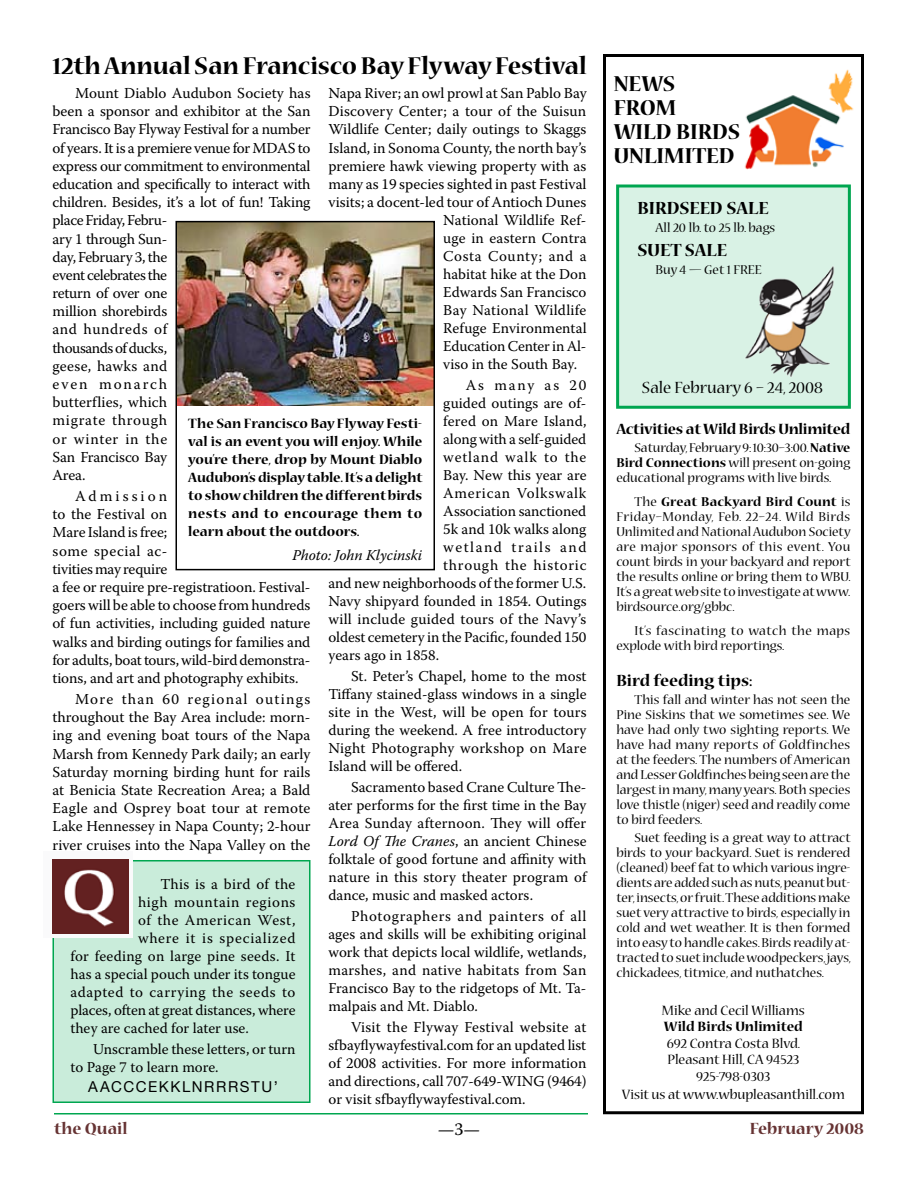
<style>
.page{position:relative;width:918px;height:1188px;background:#fff}
.page>*{position:absolute;margin:0;border:0;box-sizing:border-box;transform-origin:0 0}
.t1{font:700 27px "Nueva Std";letter-spacing:-.005em;color:#000}
.t2{font:700 24px/24px "Nueva Std";color:#000}
.t3{font:700 19.5px "Nueva Std";color:#000}
.t4{font:18px "Nueva Std";color:#000}
.t5{font:700 18px "Nueva Std";color:#633}
.t6{font:700 18px "Nueva Std";color:#000}
.t7{font:18px "Warnock Pro";color:#000}
.t8{font:700 16.5px "Nueva Std";letter-spacing:-.02em;color:#000}
.t9{font:15.15px/18.1px "Warnock Pro";letter-spacing:-.005em;color:#000}
.t10{font:15px/18px "Warnock Pro";letter-spacing:.005em;color:#000;text-align:justify}
.t11{font:700 15px/18px "Nueva Std";color:#000;text-align:justify}
.t12{font:15px/16.5px "Nueva Std";color:#000;text-align:center}
.t13{font:15px "Warnock Pro";letter-spacing:.04em;color:#000}
.t14{font:15px "Warnock Pro";letter-spacing:.05em;color:#000}
.t15{font:italic 15px "Warnock Pro";color:#000}
.t16{font:15px "Helvetica Neue";letter-spacing:.105em;color:#000}
.t17{font:15px "Warnock Pro";letter-spacing:.045em;color:#000}
.t18{font:15px "Warnock Pro";letter-spacing:.06em;color:#000}
.t19{font:15px "Warnock Pro";letter-spacing:.1em;color:#000}
.t20{font:14.25px/15px "Nueva Std";color:#000;text-align:justify}
.s1{font-size:15px}
.s2{font-style:italic}
.s3{font-weight:700}
</style>
<div class="page">
<hr style="left:54px;top:1113px;width:810px;height:1px;background:#00a650">
<div style="left:53px;top:861px;width:257px;height:241px;background:#c9ecda"></div>
<div style="left:52px;top:860px;width:258px;height:243px;border:2px solid #00a650"></div>
<div style="left:43px;top:851px;width:90px;height:87px;background:#fafafb"></div>
<img style="left:52px;top:860px;width:77px;height:74px">
<img style="left:179px;top:224px;width:253px;height:181px">
<div style="left:176px;top:221px;width:259px;height:349px;border:2px solid #000"></div>
<svg style="left:588px;top:1113px;width:276px;height:2px"></svg>
<img style="left:744px;top:69px;width:110px;height:101px">
<div style="left:603px;top:54px;width:261px;height:1060px;border:3px solid #000"></div>
<div style="left:618px;top:186px;width:231px;height:221px;background:#d9f2e5"></div>
<div style="left:616px;top:184px;width:235px;height:225px;border:3px solid #00a650"></div>
<img style="left:745px;top:266px;width:89px;height:111px">
<h1 class="t1" style="left:52px;top:53px;width:536px">12th Annual San Francisco Bay Flyway Festival</h1>
<p class="t9" style="left:52px;top:84px;width:260px;text-indent:22px">Mount Diablo Audubon Society has been a sponsor and exhibitor at the San<br>Francisco Bay Flyway Festival for a number of years. It is a premiere venue for MDAS to express our commitment to environmental education and specifically to interact with children. Besides, it’s a lot of fun! Taking place Friday, Febru-<br>ary 1 through Sun-<br>day, February 3, the<br>event celebrates the<br>return of over one<br>million shorebirds<br>and hundreds of<br>thousands of ducks,<br>geese, hawks and<br>even monarch<br>butterflies, which<br>migrate through<br>or winter in the<br>San Francisco Bay<br>Area.</p>
<p class="t9" style="left:52px;top:487px;width:260px;text-indent:22px">Admission<br>to the Festival on<br>Mare Island is free;<br>some special ac-<br>tivities may require<br>a fee or require pre-registratioon. Festival&shy;goers will be able to choose from hundreds of fun activities, including guided nature walks and birding outings for families and for adults, boat tours, wild-bird demonstra&shy;tions, and art and photography exhibits.</p>
<p class="t9" style="left:52px;top:690px;width:260px;text-align:justify;text-indent:22px">More than 60 regional outings throughout the Bay Area include: morn&shy;ing and evening boat tours of the Napa Marsh from Kennedy Park daily; an early Saturday morning birding hunt for rails at Benicia State Recreation Area; a Bald Eagle and Osprey boat tour at remote Lake Hennessey in Napa County; 2-hour river cruises into the Napa Valley on the</p>
<p class="t9" style="left:328px;top:84px;width:260px;text-align:right">Napa River; an owl prowl at San Pablo Bay Discovery Center; a tour of the Suisun Wildlife Center; daily outings to Skaggs Island, in Sonoma County, the north bay’s premiere hawk viewing property with as many as 19 species sighted in past Festival visits; a docent-led tour of Antioch Dunes National Wildlife <span class="s1">Ref-</span></p>
<p class="t10" style="left:443px;top:229px;width:145px">uge in eastern Contra Costa County; and a habitat hike at the Don Edwards San Francisco Bay National Wildlife Refuge Environmental Education Center in Al&shy;viso in the South Bay.</p>
<p class="t10" style="left:466px;top:376px;width:122px">As many as 20</p>
<p class="t10" style="left:443px;top:394px;width:145px">guided outings are of-</p>
<p class="t10" style="left:443px;top:412px;width:145px">fered on Mare Island,</p>
<p class="t10" style="left:443px;top:430px;width:145px">along with a self-guided</p>
<p class="t18" style="left:443px;top:448px;width:145px">wetland walk to the</p>
<p class="t10" style="left:443px;top:466px;width:145px">Bay. New this year are</p>
<p class="t17" style="left:443px;top:484px;width:145px">American Volkswalk</p>
<p class="t10" style="left:443px;top:502px;width:145px">Association sanctioned</p>
<p class="t10" style="left:443px;top:520px;width:145px">5k and 10k walks along</p>
<p class="t19" style="left:443px;top:538px;width:145px">wetland trails and</p>
<p class="t14" style="left:443px;top:556px;width:145px">through the historic</p>
<p class="t10" style="left:328px;top:574px;width:259px">and new neighborhoods of the former U.S.</p>
<p class="t10" style="left:328px;top:592px;width:259px">Navy shipyard founded in 1854. Outings</p>
<p class="t10" style="left:328px;top:610px;width:259px">will include guided tours of the Navy’s</p>
<p class="t10" style="left:328px;top:628px;width:259px">oldest cemetery in the Pacific, founded 150</p>
<p class="t10" style="left:328px;top:646px;width:112px">years ago in 1858.</p>
<p class="t10" style="left:328px;top:667px;width:260px;text-indent:22px">St. Peter’s Chapel, home to the most Tiffany stained-glass windows in a single site in the West, will be open for tours during the weekend. A free introductory Night Photography workshop on Mare Island will be offered.</p>
<p class="t10" style="left:328px;top:778px;width:260px;text-indent:22px">Sacramento based Crane Culture The&shy;ater performs for the first time in the Bay Area Sunday afternoon. They will offer <span class="s2">Lord Of The Cranes</span>, an ancient Chinese folktale of good fortune and affinity with nature in this story theater program of dance, music and masked actors.</p>
<p class="t10" style="left:328px;top:907px;width:260px;text-indent:22px">Photographers and painters of all ages and skills will be exhibiting original work that depicts local wildlife, wetlands, marshes, and native habitats from San Francisco Bay to the ridgetops of Mt. Ta&shy;malpais and Mt. Diablo.</p>
<p class="t10" style="left:328px;top:1018px;width:260px;text-indent:22px">Visit the Flyway Festival website at sfbayflywayfestival.com for an updated list of 2008 activities. For more information and directions, call 707-649-WING (9464) or visit sfbayflywayfestival.com.</p>
<p class="t11" style="left:188px;top:415px;width:236px">The San Francisco Bay Flyway Festi&shy;val is an event you will enjoy. While you’re there, drop by Mount Diablo Audubon’s display table. It’s a delight to show children the different birds nests and to encourage them to learn about the outdoors.</p>
<p class="t15" style="left:292px;top:546px;width:131px">Photo: John Klycinski</p>
<p class="t10" style="left:160px;top:874px;width:136px">This is a bird of the</p>
<p class="t13" style="left:138px;top:893px;width:159px">high mountain regions</p>
<p class="t13" style="left:138px;top:911px;width:159px">of the American West,</p>
<p class="t14" style="left:138px;top:929px;width:159px">where it is specialized</p>
<p class="t10" style="left:70px;top:946px;width:226px">for feeding on large pine seeds. It</p>
<p class="t10" style="left:70px;top:964px;width:227px">has a special pouch under its tongue</p>
<p class="t13" style="left:70px;top:983px;width:226px">adapted to carrying the seeds to</p>
<p class="t10" style="left:70px;top:1000px;width:227px">places, often at great distances, where</p>
<p class="t10" style="left:70px;top:1018px;width:180px">they are cached for later use.</p>
<p class="t10" style="left:70px;top:1039px;width:227px;text-indent:22px">Unscramble these letters, or turn to Page 7 to learn more.</p>
<p class="t16" style="left:88px;top:1078px;width:191px">AACCCEKKLNRRRSTU’</p>
<h2 class="t2" style="left:614px;top:72px;width:128px">NEWS<br>FROM<br>WILD BIRDS<br>UNLIMITED</h2>
<h3 class="t3" style="left:638px;top:199px;width:133px">BIRDSEED SALE</h3>
<p class="t20" style="left:656px;top:221px;width:121px">All 20 lb. to 25 lb. bags</p>
<h3 class="t3" style="left:638px;top:241px;width:91px">SUET SALE</h3>
<p class="t20" style="left:656px;top:263px;width:108px">Buy 4 — Get 1 FREE</p>
<p class="t4" style="left:642px;top:379px;width:182px">Sale February 6 – 24, 2008</p>
<p class="t8" style="left:616px;top:422px;width:235px">Activities at Wild Birds Unlimited</p>
<p class="t20" style="left:616px;top:441px;width:236px;text-indent:18px">Saturday, February 9: 10:30–3:00. <span class="s3">Native Bird Connections</span> will present on-going educational programs with live birds.</p>
<p class="t20" style="left:616px;top:495px;width:236px;text-indent:18px">The <span class="s3">Great Backyard Bird Count</span> is Friday–Monday, Feb. 22–24. Wild Birds Unlimited and National Audubon Society are major sponsors of this event. You count birds in your backyard and report the results online or bring them to WBU.<br>It’s a great web site to investigate at www. birdsource.org/gbbc.</p>
<p class="t20" style="left:616px;top:624px;width:235px;text-indent:18px">It’s fascinating to watch the maps explode with bird reportings.</p>
<p class="t6" style="left:616px;top:672px;width:138px">Bird feeding tips:</p>
<p class="t20" style="left:616px;top:693px;width:236px;text-indent:18px">This fall and winter has not seen the Pine Siskins that we sometimes see. We have had only two sighting reports. We have had many reports of Goldfinches at the feeders. The numbers of American and Lesser Goldfinches being seen are the largest in many, many years. Both species love thistle (niger) seed and readily come to bird feeders.</p>
<p class="t20" style="left:616px;top:831px;width:236px;text-indent:18px">Suet feeding is a great way to attract birds to your backyard. Suet is rendered (cleaned) beef fat to which various ingre&shy;dients are added such as nuts, peanut but&shy;ter, insects, or fruit. These additions make suet very attractive to birds, especially in cold and wet weather. It is then formed into easy to handle cakes. Birds readily at&shy;tracted to suet include woodpeckers, jays, chickadees, titmice, and nuthatches.</p>
<p class="t12" style="left:662px;top:1003px;width:144px">Mike and Cecil Williams</p>
<p class="t11" style="left:664px;top:1018px;width:141px">Wild Birds Unlimited</p>
<p class="t12" style="left:667px;top:1036px;width:135px">692 Contra Costa Blvd.<br>Pleasant Hill, CA 94523<br>925-798-0303</p>
<p class="t12" style="left:622px;top:1087px;width:225px">Visit us at www.wbupleasanthill.com</p>
<p class="t5" style="left:54px;top:1120px;width:75px">the Quail</p>
<p class="t7" style="left:438px;top:1118px;width:44px">— —</p>
<p class="t5" style="left:750px;top:1120px;width:116px">February 2008</p>
</div>
